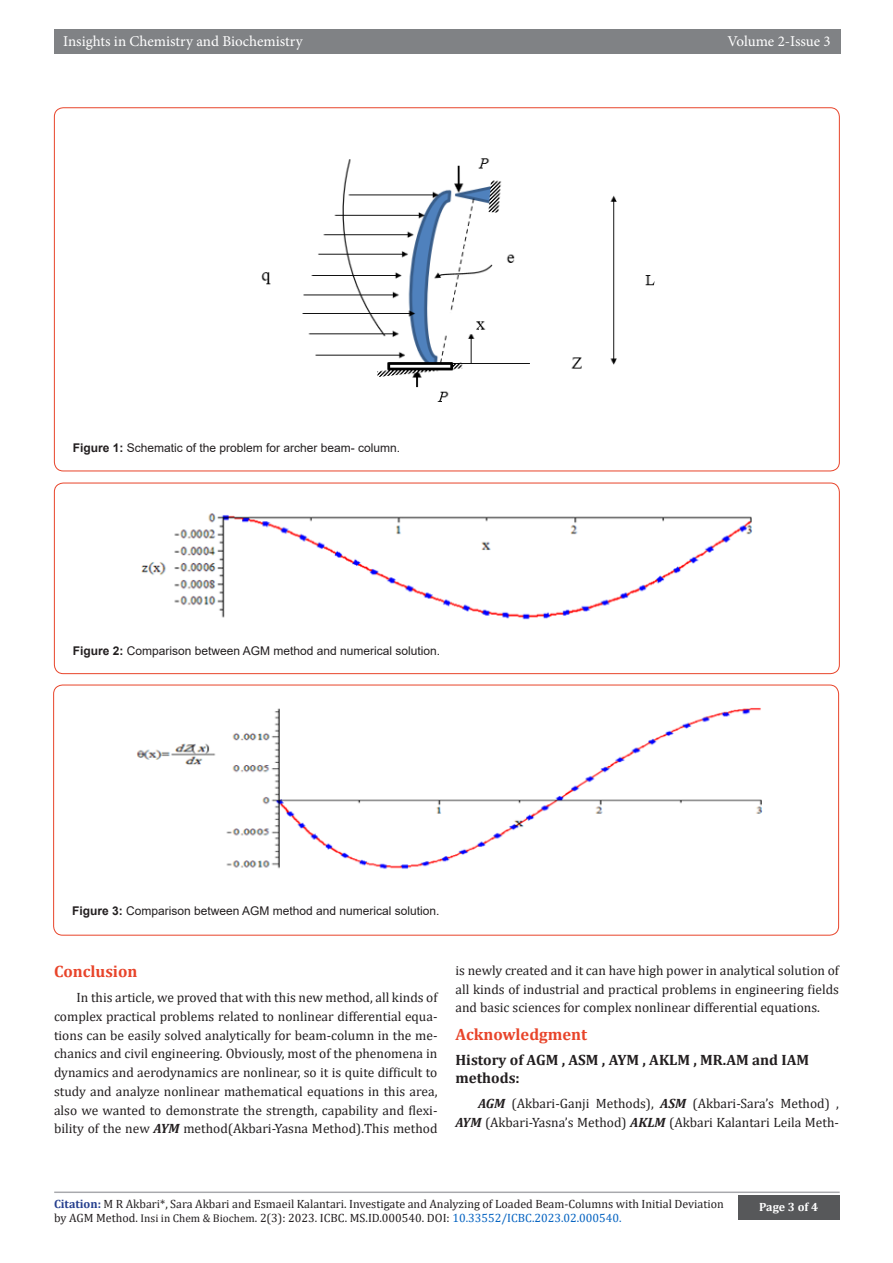
<style>
.page{position:relative;width:893px;height:1263px;background:#fff}
.page>*{position:absolute;margin:0;border:0;box-sizing:border-box;transform-origin:0 0}
.t1{font:700 16.5px "Cambria";color:#e8442a}
.t2{font:15px "Minion Pro";letter-spacing:-.005em;color:#fff}
.t3{font:700 15px/18.8px "Cambria";color:#231f20}
.t4{font:13.5px/18.8px "Cambria";color:#231f20;text-align:justify}
.t5{font:12px/14.4px "Cambria";color:#231f20}
.t6{font:12px "Arial";color:#231f20}
.t7{font:700 12px "Cambria";color:#fff}
.s1{font-weight:700}
.s2{font-weight:700;font-style:italic}
.s3{font-weight:700;color:#253f8e}
.s4{font-size:11.25px}
.s5{color:#0563c1}
</style>
<div class="page">
<hr style="left:54px;top:1191px;width:786px;height:2px;background:#a8a9ad">
<div style="left:54px;top:29px;width:786px;height:25px;background:#808285"></div>
<div style="left:738px;top:1195px;width:102px;height:25px;background:#57585a"></div>
<img style="left:261px;top:158px;width:394px;height:244px">
<div style="left:54px;top:483px;width:786px;height:191px;border:1px solid #e8442a;border-radius:9px"></div>
<img style="left:141px;top:513px;width:612px;height:107px">
<div style="left:53px;top:685px;width:786px;height:250px;border:1px solid #e8442a;border-radius:9px"></div>
<img style="left:136px;top:707px;width:627px;height:162px">
<p class="t2" style="left:63px;top:31px;width:241px">Insights in Chemistry and Biochemistry</p>
<p class="t2" style="left:727px;top:31px;width:105px">Volume 2-Issue 3</p>
<p class="t6" style="left:73px;top:440px;width:329px"><span class="s1">Figure 1:</span> Schematic of the problem for archer beam- column.</p>
<p class="t6" style="left:73px;top:642px;width:369px"><span class="s1">Figure 2:</span> Comparison between AGM method and numerical solution.</p>
<p class="t6" style="left:72px;top:902px;width:369px"><span class="s1">Figure 3:</span> Comparison between AGM method and numerical solution.</p>
<p class="t1" style="left:54px;top:960px;width:85px">Conclusion</p>
<p class="t4" style="left:54px;top:988px;width:385px;text-indent:22px">In this article, we proved that with this new method, all kinds of complex practical problems related to nonlinear differential equa&shy;tions can be easily solved analytically for beam-column in the me&shy;chanics and civil engineering. Obviously, most of the phenomena in dynamics and aerodynamics are nonlinear, so it is quite difficult to study and analyze nonlinear mathematical equations in this area, also we wanted to demonstrate the strength, capability and flexi&shy;bility of the new <span class="s2">AYM</span> method(Akbari-Yasna Method).This method</p>
<p class="t4" style="left:455px;top:961px;width:385px">is newly created and it can have high power in analytical solution of all kinds of industrial and practical problems in engineering fields and basic sciences for complex nonlinear differential equations.</p>
<p class="t1" style="left:455px;top:1022px;width:133px">Acknowledgment</p>
<p class="t3" style="left:455px;top:1049px;width:355px">History of AGM , ASM , AYM , AKLM , MR.AM and IAM methods:</p>
<p class="t4" style="left:455px;top:1094px;width:385px;text-align:right"><span class="s2">AGM</span> (Akbari-Ganji Methods), <span class="s2">ASM</span> (Akbari-Sara’s Method) ,<br><span class="s2">AYM</span> (Akbari-Yasna’s Method) <span class="s2">AKLM</span> (Akbari Kalantari Leila Meth-</p>
<p class="t5" style="left:54px;top:1196px;width:671px"><span class="s3">Citation:</span> M R Akbari*, Sara Akbari and Esmaeil Kalantari. Investigate and Analyzing of Loaded Beam-Columns with Initial Deviation by AGM Method. <span class="s4">Insi in Chem &amp; Biochem</span>. 2(3): 2023. ICBC. MS.ID.000540. DOI: <span class="s5">10.33552/ICBC.2023.02.000540.</span></p>
<p class="t7" style="left:759px;top:1198px;width:60px">Page 3 of 4</p>
</div>
